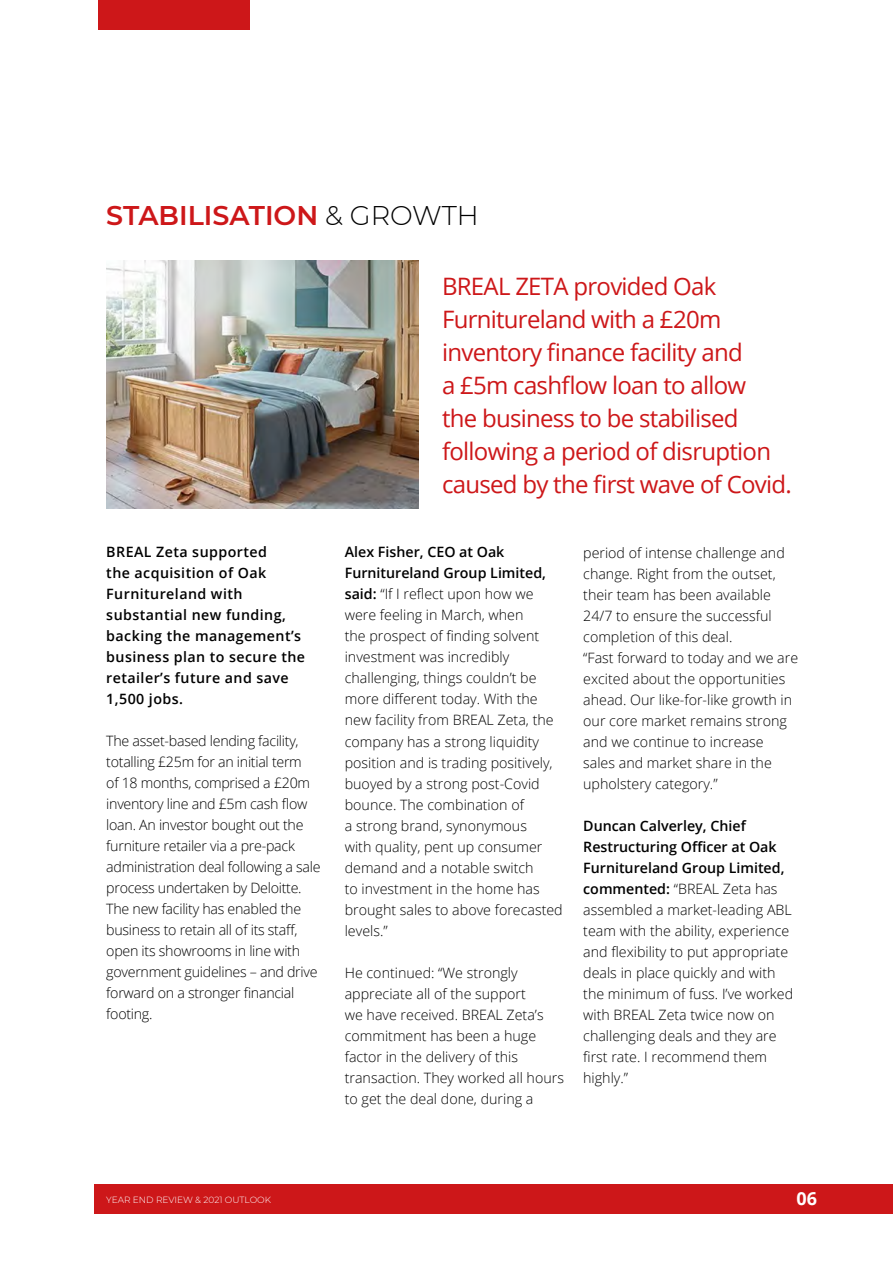
<style>
.page{position:relative;width:893px;height:1263px;background:#fff}
.page>*{position:absolute;margin:0;border:0;box-sizing:border-box;transform-origin:0 0}
.t1{font:600 27px "Montserrat";color:#cd1719}
.t2{font:24px/33px "Open Sans";letter-spacing:-.03em;color:#cd1719}
.t3{font:700 18px "Open Sans";color:#fff}
.t4{font:300 14.25px/21px "Open Sans";color:#000}
.t5{font:300 14.25px/21px "Open Sans";letter-spacing:-.02em;color:#000}
.t6{font:600 14.25px/21px "Open Sans";letter-spacing:.03em;color:#000}
.t7{font:300 9px "Montserrat";color:#fff}
.s1{font-weight:300;color:#000}
.s2{font-weight:600}
</style>
<div class="page">
<div style="left:95px;top:1183px;width:798px;height:30px;background:#cd1719"></div>
<div style="left:98px;top:0;width:151px;height:30px;background:#cd1719"></div>
<img style="left:106px;top:261px;width:312px;height:248px">
<h1 class="t1" style="left:106px;top:197px;width:374px">STABILISATION <span class="s1">&amp; GROWTH</span></h1>
<p class="t6" style="left:106px;top:541px;width:200px">BREAL Zeta supported<br>the acquisition of Oak<br>Furnitureland with substantial new funding, backing the management’s business plan to secure the retailer’s future and save<br>1,500 jobs.</p>
<p class="t5" style="left:106px;top:730px;width:216px">The asset-based lending facility, totalling £25m for an initial term<br>of 18 months, comprised a £20m inventory line and £5m cash flow loan. An investor bought out the furniture retailer via a pre-pack administration deal following a sale process undertaken by Deloitte.<br>The new facility has enabled the business to retain all of its staff, open its showrooms in line with government guidelines – and drive forward on a stronger financial footing.</p>
<h2 class="t2" style="left:442px;top:269px;width:351px">BREAL ZETA provided Oak<br>Furnitureland with a £20m inventory finance facility and<br>a £5m cashflow loan to allow<br>the business to be stabilised following a period of disruption caused by the first wave of Covid.</h2>
<p class="t4" style="left:345px;top:541px;width:220px"><span class="s2">Alex Fisher, CEO at Oak<br>Furnitureland Group Limited, said:</span> “If I reflect upon how we were feeling in March, when<br>the prospect of finding solvent investment was incredibly challenging, things couldn’t be more different today. With the new facility from BREAL Zeta, the company has a strong liquidity position and is trading positively, buoyed by a strong post-Covid bounce. The combination of<br>a strong brand, synonymous<br>with quality, pent up consumer demand and a notable switch<br>to investment in the home has brought sales to above forecasted levels.”</p>
<p class="t4" style="left:345px;top:961px;width:221px">He continued: “We strongly appreciate all of the support<br>we have received. BREAL Zeta’s commitment has been a huge factor in the delivery of this transaction. They worked all hours to get the deal done, during a</p>
<p class="t4" style="left:583px;top:541px;width:216px">period of intense challenge and change. Right from the outset, their team has been available<br>24/7 to ensure the successful completion of this deal.<br>“Fast forward to today and we are excited about the opportunities ahead. Our like-for-like growth in our core market remains strong and we continue to increase sales and market share in the upholstery category.”</p>
<p class="t4" style="left:583px;top:814px;width:211px"><span class="s2">Duncan Calverley, Chief<br>Restructuring Officer at Oak<br>Furnitureland Group Limited, commented:</span> “BREAL Zeta has assembled a market-leading ABL team with the ability, experience and flexibility to put appropriate deals in place quickly and with the minimum of fuss. I’ve worked with BREAL Zeta twice now on challenging deals and they are first rate. I recommend them highly.”</p>
<p class="t7" style="left:106px;top:1193px;width:166px">YEAR END REVIEW &amp; 2021 OUTLOOK</p>
<p class="t3" style="left:797px;top:1186px;width:22px">06</p>
</div>
